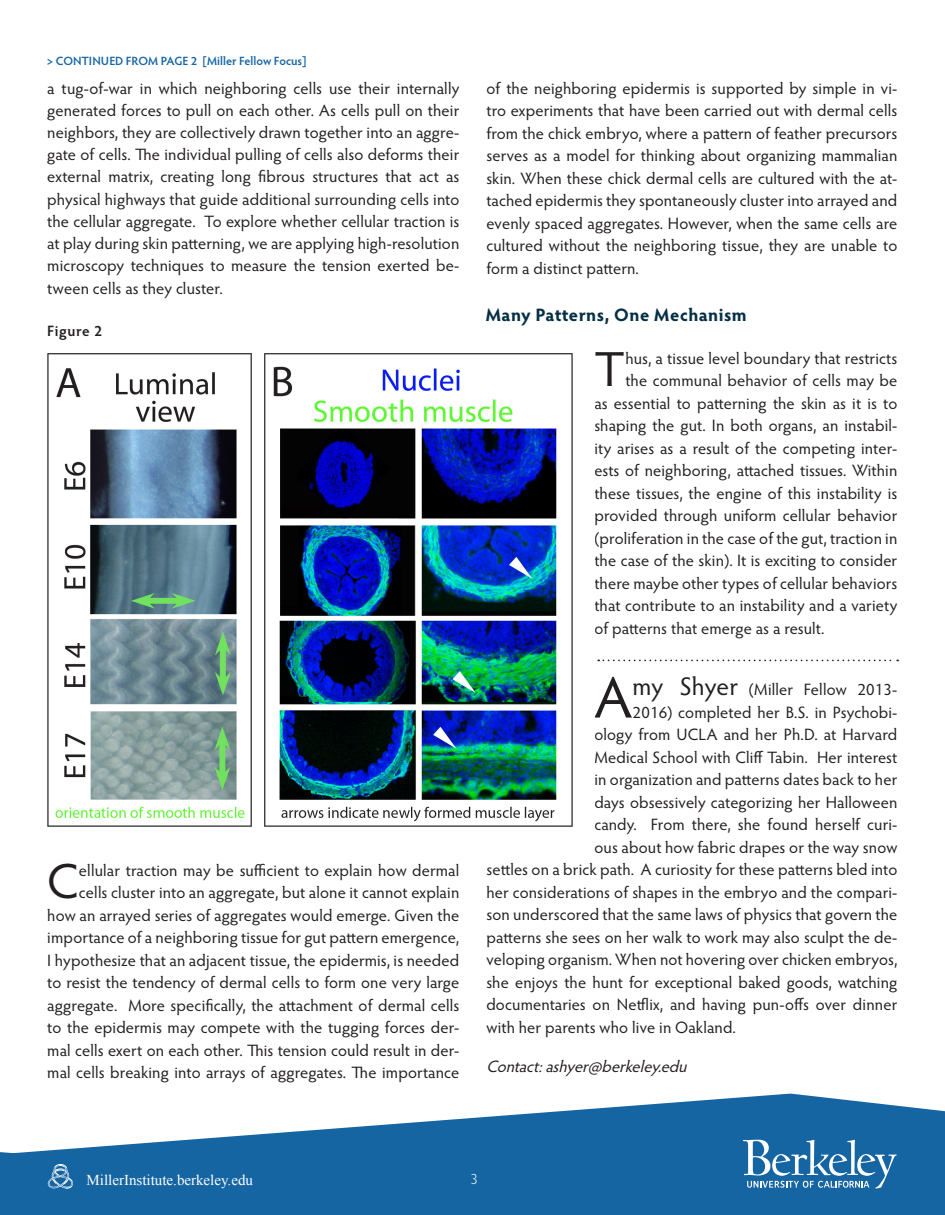
<style>
.page{position:relative;width:945px;height:1215px;background:#fff}
.page>*{position:absolute;margin:0;border:0;box-sizing:border-box;transform-origin:0 0}
.t1{font:58.35px "Hypatia Sans Pro";color:#231f20}
.t2{font:49.35px "Hypatia Sans Pro";color:#231f20}
.t3{font:700 18px "Hypatia Sans Pro";letter-spacing:.025em;color:#052f45}
.t4{font:16.5px/22.5px "Hypatia Sans Pro";letter-spacing:.005em;color:#231f20;text-align:justify}
.t5{font:italic 16.5px "Hypatia Sans Pro";color:#231f20}
.t6{font:15px "Times New Roman";color:#fff}
.t7{font:600 15px "Hypatia Sans Pro";letter-spacing:.035em;color:#231f20}
.t8{font:300 15px "Hypatia Sans Pro";color:#fff}
.t9{font:600 12px "Hypatia Sans Pro";color:#1665a3}
.s1{font-size:25.5px}
</style>
<div class="page">
<svg style="left:0;top:1094px;width:945px;height:121px;fill:#1665a3"></svg>
<svg style="left:48px;top:1164px;width:25px;height:25px"></svg>
<svg style="left:743px;top:1140px;width:154px;height:48px;background:#4c89b8"></svg>
<img style="left:47px;top:353px;width:526px;height:474px">
<svg style="left:598px;top:660px;width:300px;height:1px"></svg>
<p class="t9" style="left:47px;top:53px;width:261px">&gt; CONTINUED FROM PAGE 2 [Miller Fellow Focus]</p>
<p class="t4" style="left:47px;top:76px;width:414px">a tug-of-war in which neighboring cells use their internally generated forces to pull on each other. As cells pull on their neighbors, they are collectively drawn together into an aggre&shy;gate of cells. The individual pulling of cells also deforms their external matrix, creating long fibrous structures that act as physical highways that guide additional surrounding cells into the cellular aggregate. To explore whether cellular traction is at play during skin patterning, we are applying high-resolution microscopy techniques to measure the tension exerted be&shy;tween cells as they cluster.</p>
<p class="t7" style="left:47px;top:320px;width:56px">Figure 2</p>
<p class="t4" style="left:47px;top:858px;width:414px;text-align:right">ellular traction may be sufficient to explain how dermal cells cluster into an aggregate, but alone it cannot explain how an arrayed series of aggregates would emerge. Given the importance of a neighboring tissue for gut pattern emergence, I hypothesize that an adjacent tissue, the epidermis, is needed to resist the tendency of dermal cells to form one very large aggregate. More specifically, the attachment of dermal cells to the epidermis may compete with the tugging forces der&shy;mal cells exert on each other. This tension could result in der&shy;mal cells breaking into arrays of aggregates. The importance</p>
<p class="t2" style="left:47px;top:848px;width:33px">C</p>
<p class="t4" style="left:486px;top:76px;width:413px">of the neighboring epidermis is supported by simple in vi&shy;tro experiments that have been carried out with dermal cells from the chick embryo, where a pattern of feather precursors serves as a model for thinking about organizing mammalian skin. When these chick dermal cells are cultured with the at&shy;tached epidermis they spontaneously cluster into arrayed and evenly spaced aggregates. However, when the same cells are cultured without the neighboring tissue, they are unable to form a distinct pattern.</p>
<p class="t3" style="left:486px;top:302px;width:263px">Many Patterns, One Mechanism</p>
<p class="t2" style="left:594px;top:336px;width:32px">T</p>
<p class="t4" style="left:625px;top:346px;width:274px">hus, a tissue level boundary that restricts</p>
<p class="t4" style="left:625px;top:369px;width:274px">the communal behavior of cells may be</p>
<p class="t4" style="left:594px;top:391px;width:304px">as essential to patterning the skin as it is to</p>
<p class="t4" style="left:594px;top:414px;width:304px">shaping the gut. In both organs, an instabil-</p>
<p class="t4" style="left:594px;top:436px;width:304px">ity arises as a result of the competing inter-</p>
<p class="t4" style="left:594px;top:459px;width:304px">ests of neighboring, attached tissues. Within</p>
<p class="t4" style="left:594px;top:481px;width:304px">these tissues, the engine of this instability is</p>
<p class="t4" style="left:594px;top:504px;width:304px">provided through uniform cellular behavior</p>
<p class="t4" style="left:594px;top:526px;width:305px">(proliferation in the case of the gut, traction in</p>
<p class="t4" style="left:594px;top:549px;width:304px">the case of the skin). It is exciting to consider</p>
<p class="t4" style="left:594px;top:571px;width:305px">there maybe other types of cellular behaviors</p>
<p class="t4" style="left:594px;top:594px;width:304px">that contribute to an instability and a variety</p>
<p class="t4" style="left:594px;top:616px;width:232px">of patterns that emerge as a result.</p>
<p class="t1" style="left:594px;top:658px;width:39px">A</p>
<p class="t4" style="left:633px;top:678px;width:266px"><span class="s1">my Shyer</span> (Miller Fellow 2013-</p>
<p class="t4" style="left:633px;top:700px;width:266px">2016) completed her B.S. in Psychobi-</p>
<p class="t4" style="left:594px;top:723px;width:305px">ology from UCLA and her Ph.D. at Harvard</p>
<p class="t4" style="left:594px;top:745px;width:304px">Medical School with Cliff Tabin. Her interest</p>
<p class="t4" style="left:594px;top:768px;width:304px">in organization and patterns dates back to her</p>
<p class="t4" style="left:594px;top:790px;width:305px">days obsessively categorizing her Halloween</p>
<p class="t4" style="left:594px;top:813px;width:304px">candy. From there, she found herself curi-</p>
<p class="t4" style="left:594px;top:835px;width:304px">ous about how fabric drapes or the way snow</p>
<p class="t4" style="left:486px;top:858px;width:412px">settles on a brick path. A curiosity for these patterns bled into</p>
<p class="t4" style="left:486px;top:880px;width:412px">her considerations of shapes in the embryo and the compari-</p>
<p class="t4" style="left:486px;top:903px;width:413px">son underscored that the same laws of physics that govern the</p>
<p class="t4" style="left:486px;top:925px;width:412px">patterns she sees on her walk to work may also sculpt the de-</p>
<p class="t4" style="left:486px;top:948px;width:413px">veloping organism. When not hovering over chicken embryos,</p>
<p class="t4" style="left:486px;top:970px;width:413px">she enjoys the hunt for exceptional baked goods, watching</p>
<p class="t4" style="left:486px;top:993px;width:412px">documentaries on Netflix, and having pun-offs over dinner</p>
<p class="t4" style="left:486px;top:1015px;width:251px">with her parents who live in Oakland.</p>
<p class="t5" style="left:486px;top:1055px;width:207px">Contact:ashyer@berkeley.edu</p>
<p class="t6" style="left:87px;top:1169px;width:168px">MillerInstitute.berkeley.edu</p>
<p class="t8" style="left:471px;top:1170px;width:9px">3</p>
</div>
